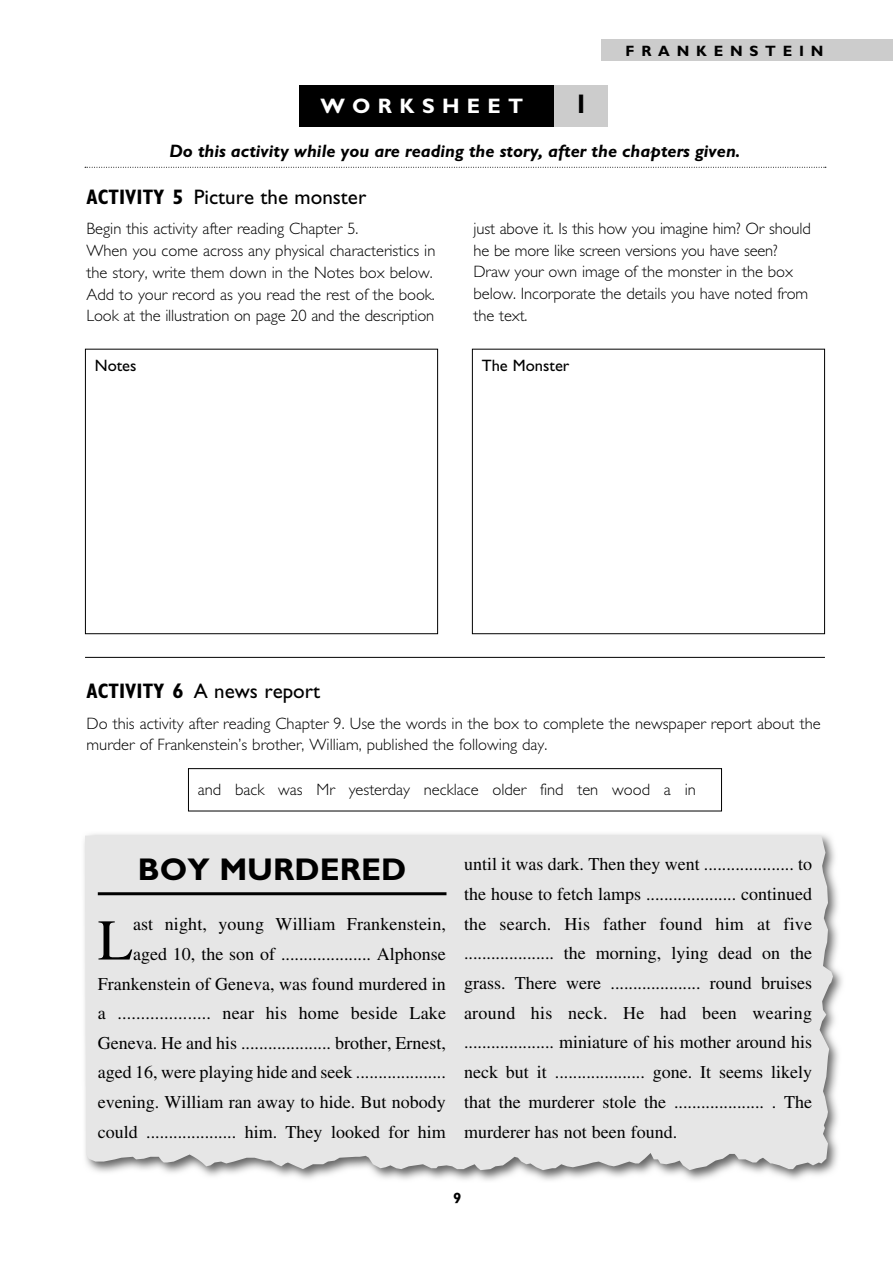
<style>
.page{position:relative;width:893px;height:1263px;background:#fff}
.page>*{position:absolute;margin:0;border:0;box-sizing:border-box;transform-origin:0 0}
.t1{font:57.6px "Times LT Std";color:#000}
.t2{font:700 31.5px "Gill Sans Std";color:#000}
.t3{font:700 27px "Gill Sans Std";color:#000}
.t4{font:21px "Gill Sans Std";color:#000}
.t5{font:700 21px "Gill Sans Std";letter-spacing:.35em;color:#fff}
.t6{font:18px/29.7px "Times LT Std";color:#000;text-align:right}
.t7{font:italic 700 18px "Gill Sans Std";color:#000}
.t8{font:300 16.5px/21.8px "Gill Sans Std";color:#000}
.t9{font:16.5px "Gill Sans Std";color:#000}
.t10{font:700 15px "Gill Sans Std";letter-spacing:.45em;color:#000}
.s1{font-weight:700;font-stretch:condensed}
</style>
<div class="page">
<img style="left:84px;top:834px;width:759px;height:347px">
<div style="left:85px;top:836px;width:748px;height:334px;background:#e6e6e6"></div>
<div style="left:601px;top:40px;width:292px;height:21px;background:#ccc"></div>
<div style="left:299px;top:85px;width:309px;height:41px;background:#000"></div>
<div style="left:554px;top:85px;width:54px;height:41px;background:#ccc"></div>
<svg style="left:85px;top:167px;width:741px;height:1px"></svg>
<div style="left:85px;top:349px;width:353px;height:285px;border:1px solid #000"></div>
<div style="left:472px;top:349px;width:353px;height:285px;border:1px solid #000"></div>
<div style="left:188px;top:768px;width:534px;height:43px;border:1px solid #000"></div>
<hr style="left:85px;top:657px;width:740px;height:1px;background:#000">
<hr style="left:98px;top:892px;width:348px;height:3px;background:#000">
<p class="t10" style="left:626px;top:45px;width:199px">FRANKENSTEIN</p>
<p class="t5" style="left:320px;top:98px;width:204px">WORKSHEET</p>
<p class="t3" style="left:574px;top:94px;width:16px">1</p>
<p class="t7" style="left:169px;top:145px;width:573px">Do this activity while you are reading the story, after the chapters given.</p>
<p class="t4" style="left:87px;top:190px;width:281px"><span class="s1">ACTIVITY 5</span> Picture the monster</p>
<p class="t8" style="left:87px;top:220px;width:350px">Begin this activity after reading Chapter 5.<br>When you come across any physical characteristics in the story, write them down in the Notes box below.<br>Add to your record as you read the rest of the book.<br>Look at the illustration on page 20 and the description</p>
<p class="t8" style="left:473px;top:219px;width:339px">just above it. Is this how you imagine him? Or should he be more like screen versions you have seen?<br>Draw your own image of the monster in the box below. Incorporate the details you have noted from the text.</p>
<p class="t9" style="left:95px;top:359px;width:43px">Notes</p>
<p class="t9" style="left:482px;top:359px;width:89px">The Monster</p>
<p class="t4" style="left:87px;top:684px;width:235px"><span class="s1">ACTIVITY 6</span> A news report</p>
<p class="t8" style="left:87px;top:714px;width:736px">Do this activity after reading Chapter 9. Use the words in the box to complete the newspaper report about the murder of Frankenstein’s brother, William, published the following day.</p>
<p class="t8" style="left:198px;top:781px;width:500px">and back was Mr yesterday necklace older find ten wood a in</p>
<p class="t2" style="left:138px;top:858px;width:270px">BOY MURDERED</p>
<p class="t6" style="left:98px;top:911px;width:350px">ast night, young William Frankenstein, aged 10, the son of .................... Alphonse Frankenstein of Geneva, was found murdered in a .................... near his home beside Lake Geneva. He and his .................... brother, Ernest, aged 16, were playing hide and seek .................... evening. William ran away to hide. But nobody could .................... him. They looked for him</p>
<p class="t1" style="left:98px;top:920px;width:37px">L</p>
<p class="t6" style="left:464px;top:851px;width:350px;text-align:justify">until it was dark. Then they went .................... to the house to fetch lamps .................... continued the search. His father found him at five .................... the morning, lying dead on the grass. There were .................... round bruises around his neck. He had been wearing .................... miniature of his mother around his neck but it .................... gone. It seems likely that the murderer stole the .................... . The murderer has not been found.</p>
<p class="t10" style="left:453px;top:1193px;width:10px">9</p>
</div>
